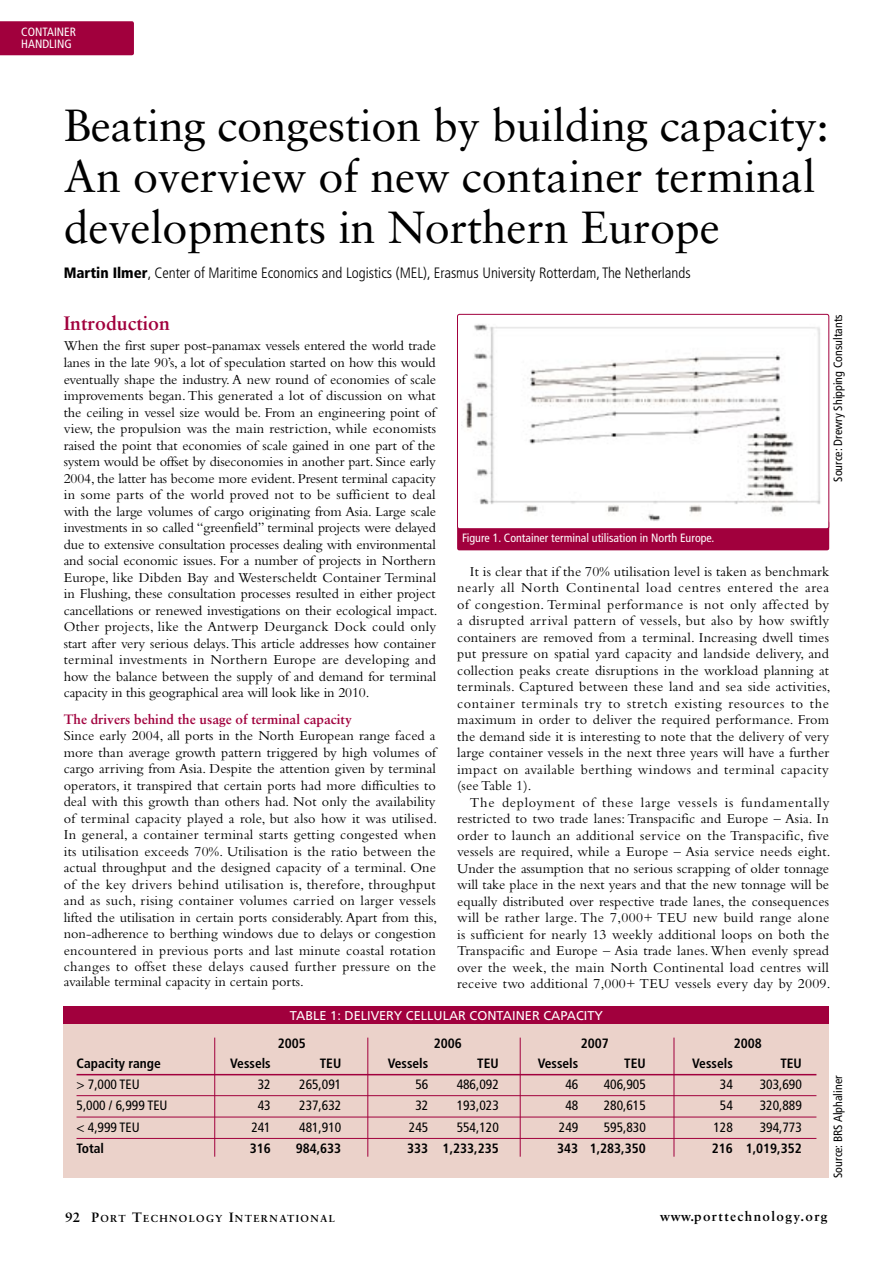
<style>
.page{position:relative;width:893px;height:1263px;background:#fff}
.page>*{position:absolute;margin:0;border:0;box-sizing:border-box;transform-origin:0 0}
.t1{font:45px/51px "Sabon";letter-spacing:-.005em;color:#000}
.t2{font:700 19.5px "Sabon";color:#a1003d}
.t3{font:300 condensed 15px "Frutiger";color:#000}
.t4{font:14.25px/16.5px "Bembo";color:#000}
.t5{font:condensed 13.5px "Frutiger";color:#000}
.t6{font:700 condensed 13.5px "Frutiger";color:#000}
.t7{font:700 13.5px "Sabon";color:#a1003d}
.t8{font:700 13.5px "Sabon";letter-spacing:.1em;color:#000}
.t9{font:12.75px "Frutiger";color:#fff}
.t10{font:condensed 12px/12px "Frutiger";color:#fff}
.t11{font:condensed 12px "Frutiger";color:#000}
.t12{font:700 10.2px "Sabon";letter-spacing:.135em;color:#000}
.s1{font-weight:900}
.s2{font-size:13.5px}
</style>
<div class="page">
<div style="left:0;top:21px;width:134px;height:34px;background:#a1003d"></div>
<div style="left:457px;top:529px;width:372px;height:21px;background:#a1003d"></div>
<svg style="left:457px;top:314px;width:373px;height:215px"></svg>
<div style="left:64px;top:1023px;width:765px;height:155px;background:#ebd2ca"></div>
<hr style="left:77px;top:1074px;width:739px;height:1px;background:#a1003d">
<hr style="left:77px;top:1095px;width:739px;height:1px;background:#a1003d">
<hr style="left:77px;top:1117px;width:739px;height:1px;background:#a1003d">
<hr style="left:77px;top:1138px;width:739px;height:1px;background:#a1003d">
<div style="left:64px;top:1006px;width:765px;height:17px;background:#a1003d"></div>
<hr style="left:214px;top:1037px;width:1px;height:120px;background:#a1003d">
<hr style="left:674px;top:1037px;width:1px;height:120px;background:#a1003d">
<hr style="left:520px;top:1037px;width:1px;height:120px;background:#a1003d">
<hr style="left:367px;top:1037px;width:1px;height:120px;background:#a1003d">
<p class="t10" style="left:21px;top:26px;width:56px">CONTAINER<br>HANDLING</p>
<h1 class="t1" style="left:64px;top:99px;width:767px">Beating congestion by building capacity:<br>An overview of new container terminal developments in Northern Europe</h1>
<p class="t3" style="left:64px;top:264px;width:628px"><span class="s1">Martin Ilmer</span>, Center of Maritime Economics and Logistics (MEL), Erasmus University Rotterdam, The Netherlands</p>
<h2 class="t2" style="left:64px;top:311px;width:108px">Introduction</h2>
<p class="t4" style="left:64px;top:337px;width:375px">When the first super post-panamax vessels entered the world trade lanes in the late 90’s, a lot of speculation started on how this would eventually shape the industry. A new round of economies of scale improvements began. This generated a lot of discussion on what the ceiling in vessel size would be. From an engineering point of view, the propulsion was the main restriction, while economists raised the point that economies of scale gained in one part of the system would be offset by diseconomies in another part. Since early 2004, the latter has become more evident. Present terminal capacity in some parts of the world proved not to be sufficient to deal with the large volumes of cargo originating from Asia. Large scale investments in so called “greenfield” terminal projects were delayed due to extensive consultation processes dealing with environmental and social economic issues. For a number of projects in Northern Europe, like Dibden Bay and Westerscheldt Container Terminal in Flushing, these consultation processes resulted in either project cancellations or renewed investigations on their ecological impact.<br>Other projects, like the Antwerp Deurganck Dock could only start after very serious delays. This article addresses how container terminal investments in Northern Europe are developing and how the balance between the supply of and demand for terminal capacity in this geographical area will look like in 2010.</p>
<p class="t7" style="left:64px;top:710px;width:290px">The drivers behind the usage of terminal capacity</p>
<p class="t4" style="left:64px;top:727px;width:375px;text-align:justify">Since early 2004, all ports in the North European range faced a more than average growth pattern triggered by high volumes of cargo arriving from Asia. Despite the attention given by terminal operators, it transpired that certain ports had more difficulties to deal with this growth than others had. Not only the availability of terminal capacity played a role, but also how it was utilised.<br>In general, a container terminal starts getting congested when its utilisation exceeds 70%. Utilisation is the ratio between the actual throughput and the designed capacity of a terminal. One of the key drivers behind utilisation is, therefore, throughput and as such, rising container volumes carried on larger vessels lifted the utilisation in certain ports considerably. Apart from this, non-adherence to berthing windows due to delays or congestion encountered in previous ports and last minute coastal rotation changes to offset these delays caused further pressure on the</p>
<p class="t4" style="left:64px;top:973px;width:242px">available terminal capacity in certain ports.</p>
<p class="t10" style="left:462px;top:532px;width:254px">Figure 1. Container terminal utilisation in North Europe.</p>
<p class="t11" style="left:831px;top:482px;width:169px;rotate:-90deg">Source: Drewry Shipping Consultants</p>
<p class="t4" style="left:457px;top:562px;width:375px;text-align:justify;text-indent:13px">It is clear that if the 70% utilisation level is taken as benchmark nearly all North Continental load centres entered the area of congestion. Terminal performance is not only affected by a disrupted arrival pattern of vessels, but also by how swiftly containers are removed from a terminal. Increasing dwell times put pressure on spatial yard capacity and landside delivery, and collection peaks create disruptions in the workload planning at terminals. Captured between these land and sea side activities, container terminals try to stretch existing resources to the maximum in order to deliver the required performance. From the demand side it is interesting to note that the delivery of very large container vessels in the next three years will have a further impact on available berthing windows and terminal capacity (see Table 1).</p>
<p class="t4" style="left:457px;top:793px;width:375px;text-indent:13px">The deployment of these large vessels is fundamentally restricted to two trade lanes: Transpacific and Europe – Asia. In order to launch an additional service on the Transpacific, five vessels are required, while a Europe – Asia service needs eight.<br>Under the assumption that no serious scrapping of older tonnage will take place in the next years and that the new tonnage will be equally distributed over respective trade lanes, the consequences will be rather large. The 7,000+ TEU new build range alone is sufficient for nearly 13 weekly additional loops on both the Transpacific and Europe – Asia trade lanes. When evenly spread over the week, the main North Continental load centres will receive two additional 7,000+ TEU vessels every day by 2009.</p>
<p class="t9" style="left:290px;top:1008px;width:315px">TABLE 1: DELIVERY CELLULAR CONTAINER CAPACITY</p>
<p class="t6" style="left:278px;top:1035px;width:30px">2005</p>
<p class="t6" style="left:434px;top:1035px;width:30px">2006</p>
<p class="t6" style="left:581px;top:1035px;width:30px">2007</p>
<p class="t6" style="left:734px;top:1035px;width:30px">2008</p>
<p class="t6" style="left:77px;top:1055px;width:86px">Capacity range</p>
<p class="t6" style="left:230px;top:1055px;width:42px">Vessels</p>
<p class="t6" style="left:320px;top:1055px;width:23px">TEU</p>
<p class="t6" style="left:388px;top:1055px;width:42px">Vessels</p>
<p class="t6" style="left:477px;top:1055px;width:23px">TEU</p>
<p class="t6" style="left:538px;top:1055px;width:42px">Vessels</p>
<p class="t6" style="left:624px;top:1055px;width:23px">TEU</p>
<p class="t6" style="left:692px;top:1055px;width:42px">Vessels</p>
<p class="t6" style="left:780px;top:1055px;width:23px">TEU</p>
<p class="t5" style="left:77px;top:1076px;width:65px">&gt; 7,000 TEU</p>
<p class="t5" style="left:258px;top:1076px;width:14px">32</p>
<p class="t5" style="left:299px;top:1076px;width:44px">265,091</p>
<p class="t5" style="left:415px;top:1076px;width:14px">56</p>
<p class="t5" style="left:457px;top:1076px;width:44px">486,092</p>
<p class="t5" style="left:565px;top:1076px;width:14px">46</p>
<p class="t5" style="left:604px;top:1076px;width:44px">406,905</p>
<p class="t5" style="left:720px;top:1076px;width:14px">34</p>
<p class="t5" style="left:760px;top:1076px;width:44px">303,690</p>
<p class="t5" style="left:77px;top:1098px;width:93px">5,000 / 6,999 TEU</p>
<p class="t5" style="left:258px;top:1098px;width:14px">43</p>
<p class="t5" style="left:299px;top:1098px;width:44px">237,632</p>
<p class="t5" style="left:415px;top:1098px;width:14px">32</p>
<p class="t5" style="left:457px;top:1098px;width:44px">193,023</p>
<p class="t5" style="left:565px;top:1098px;width:14px">48</p>
<p class="t5" style="left:604px;top:1098px;width:44px">280,615</p>
<p class="t5" style="left:720px;top:1098px;width:14px">54</p>
<p class="t5" style="left:760px;top:1098px;width:44px">320,889</p>
<p class="t5" style="left:77px;top:1119px;width:65px">&lt; 4,999 TEU</p>
<p class="t5" style="left:251px;top:1119px;width:21px">241</p>
<p class="t5" style="left:299px;top:1119px;width:44px">481,910</p>
<p class="t5" style="left:409px;top:1119px;width:21px">245</p>
<p class="t5" style="left:457px;top:1119px;width:44px">554,120</p>
<p class="t5" style="left:559px;top:1119px;width:21px">249</p>
<p class="t5" style="left:604px;top:1119px;width:44px">595,830</p>
<p class="t5" style="left:713px;top:1119px;width:21px">128</p>
<p class="t5" style="left:760px;top:1119px;width:44px">394,773</p>
<p class="t6" style="left:77px;top:1140px;width:29px">Total</p>
<p class="t6" style="left:250px;top:1140px;width:23px">316</p>
<p class="t6" style="left:296px;top:1140px;width:47px">984,633</p>
<p class="t6" style="left:407px;top:1140px;width:93px">333 1,233,235</p>
<p class="t6" style="left:557px;top:1140px;width:90px">343 1,283,350</p>
<p class="t6" style="left:712px;top:1140px;width:92px">216 1,019,352</p>
<p class="t11" style="left:831px;top:1178px;width:104px;rotate:-90deg">Source: BRS Alphaliner</p>
<p class="t12" style="left:65px;top:1212px;width:271px"><span class="s2">92 P</span>ORT <span class="s2">T</span>ECHNOLOGY <span class="s2">I</span>NTERNATIONAL</p>
<p class="t8" style="left:660px;top:1208px;width:169px">www.porttechnology.org</p>
</div>
